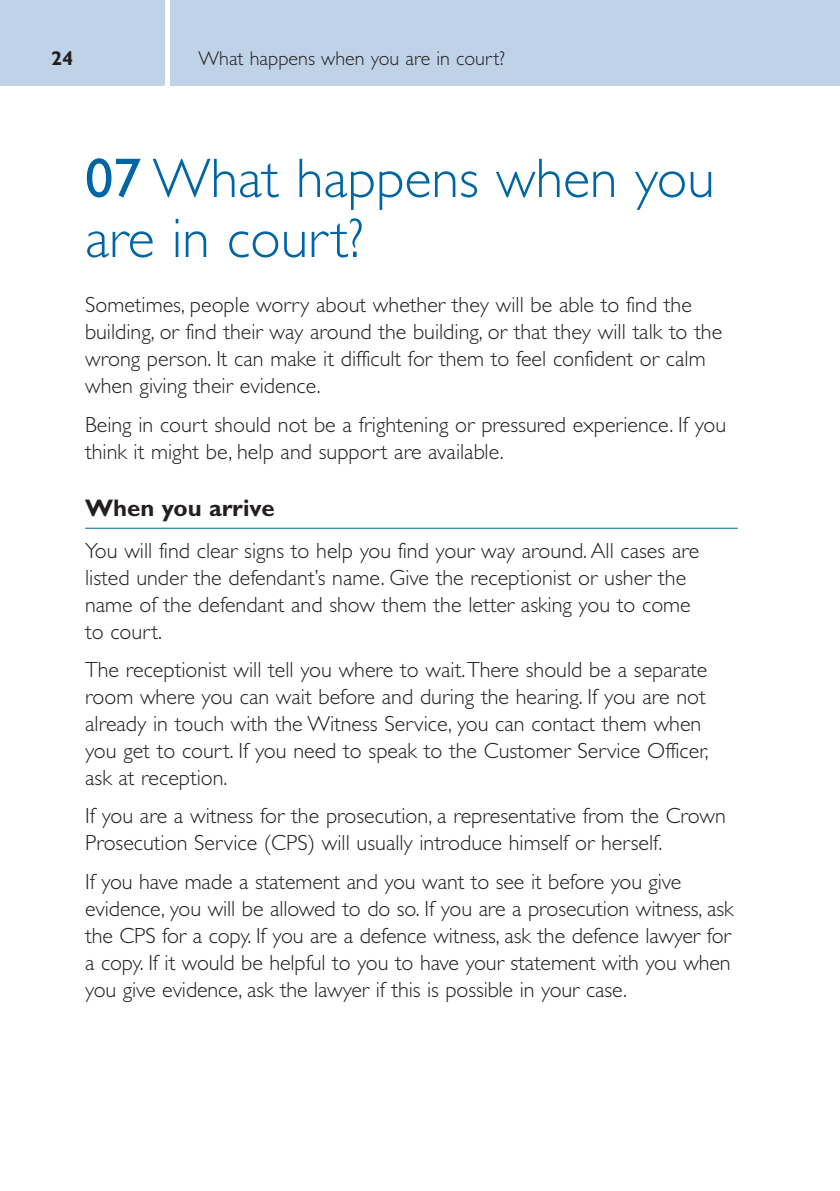
<style>
.page{position:relative;width:840px;height:1191px;background:#fff}
.page>*{position:absolute;margin:0;border:0;box-sizing:border-box;transform-origin:0 0}
.t1{font:300 56px/60px "Gill Sans";color:#0065a4}
.t2{font:700 24px "Gill Sans";color:#231f20}
.t3{font:300 22px/27px "Gill Sans";color:#231f20}
.t4{font:300 20px "Gill Sans";color:#231f20}
.t5{font:700 20px "Gill Sans";color:#231f20}
.s1{font-weight:400}
</style>
<div class="page">
<div style="left:0;top:0;width:164px;height:85px;background:#c0d2e8"></div>
<div style="left:170px;top:0;width:669px;height:85px;background:#c0d2e8"></div>
<hr style="left:85px;top:528px;width:652px;height:1px;background:#0065a4">
<p class="t5" style="left:51px;top:50px;width:24px">24</p>
<p class="t4" style="left:198px;top:50px;width:308px">What happens when you are in court?</p>
<h1 class="t1" style="left:85px;top:153px;width:630px"><span class="s1">07</span> What happens when you are in court?</h1>
<p class="t3" style="left:85px;top:293px;width:638px">Sometimes, people worry about whether they will be able to find the building, or find their way around the building, or that they will talk to the wrong person. It can make it difficult for them to feel confident or calm when giving their evidence.</p>
<p class="t3" style="left:85px;top:413px;width:642px">Being in court should not be a frightening or pressured experience. If you think it might be, help and support are available.</p>
<p class="t2" style="left:85px;top:499px;width:191px">When you arrive</p>
<p class="t3" style="left:85px;top:538px;width:615px">You will find clear signs to help you find your way around. All cases are listed under the defendant’s name. Give the receptionist or usher the name of the defendant and show them the letter asking you to come to court.</p>
<p class="t3" style="left:85px;top:658px;width:624px">The receptionist will tell you where to wait.There should be a separate room where you can wait before and during the hearing. If you are not already in touch with the Witness Service, you can contact them when you get to court. If you need to speak to the Customer Service Officer, ask at reception.</p>
<p class="t3" style="left:85px;top:804px;width:642px">If you are a witness for the prosecution, a representative from the Crown<br>Prosecution Service (CPS) will usually introduce himself or herself.</p>
<p class="t3" style="left:85px;top:869px;width:649px">If you have made a statement and you want to see it before you give evidence, you will be allowed to do so. If you are a prosecution witness, ask the CPS for a copy. If you are a defence witness, ask the defence lawyer for a copy. If it would be helpful to you to have your statement with you when you give evidence, ask the lawyer if this is possible in your case.</p>
</div>
